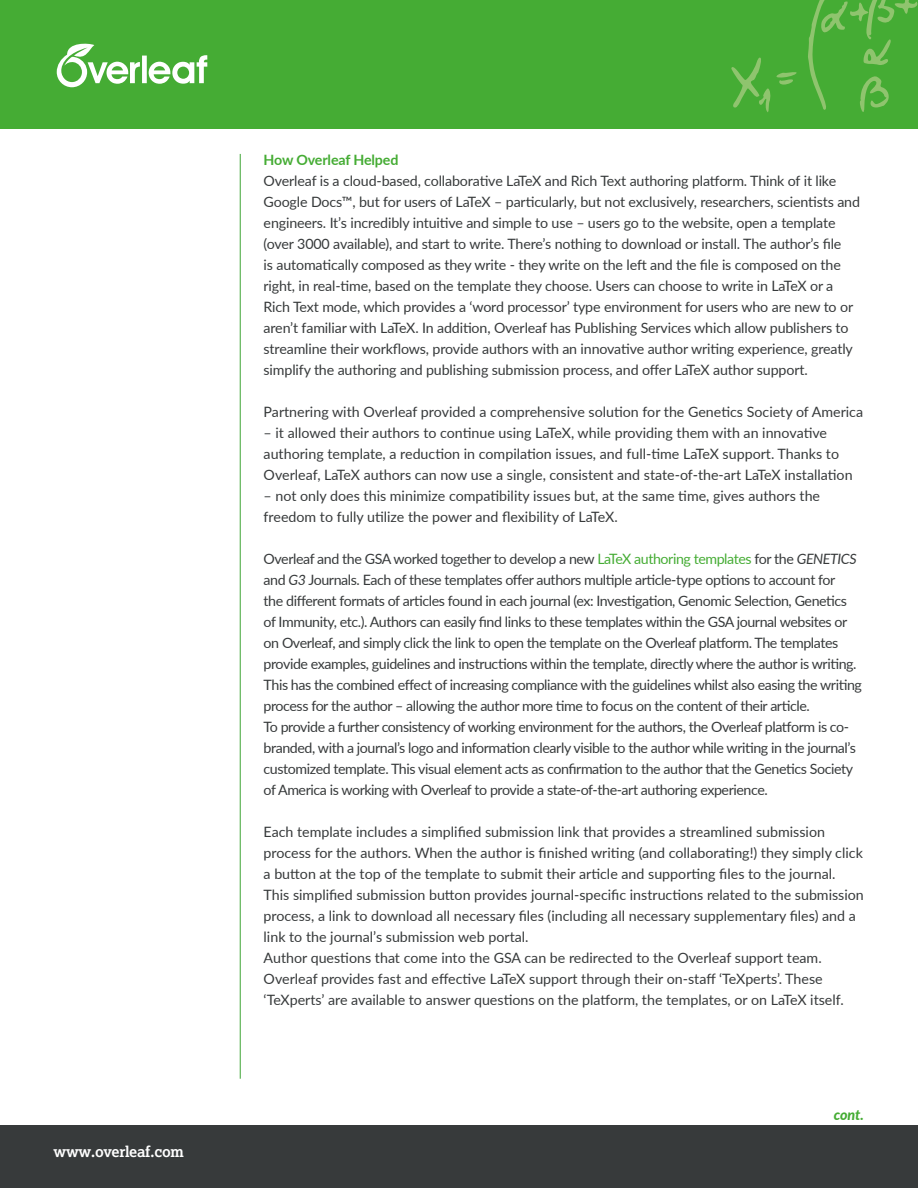
<style>
.page{position:relative;width:918px;height:1188px;background:#fff}
.page>*{position:absolute;margin:0;border:0;box-sizing:border-box;transform-origin:0 0}
.Body{font:700 15px "Lexia";letter-spacing:-.02em;color:#fff}
.Body-2{font:14.25px/21px "Lato";letter-spacing:-.01em;color:#373a3b}
.Body-3{font:14.25px/21px "Lato";letter-spacing:-.03em;color:#373a3b}
.Body-4{font:700 14.25px "Lato";letter-spacing:-.01em;color:#45ac34}
.Body-5{font:italic 800 14.25px "Lato";color:#45ac34}
.s1{color:#45ac34}
.s2{font-style:italic}
</style>
<div class="page">
<div style="left:0;top:0;width:918px;height:128px;background:#45ac34"></div>
<div style="left:0;top:1125px;width:918px;height:63px;background:#373a3b"></div>
<svg style="left:57px;top:43px;width:150px;height:44px"></svg>
<svg style="left:731px;top:0;width:187px;height:129px"></svg>
<hr style="left:240px;top:154px;width:1px;height:925px;background:#3fa535">
<p class="Body" style="left:54px;top:1142px;width:132px">www.overleaf.com</p>
<p class="Body-4" style="left:264px;top:150px;width:136px">How Overleaf Helped</p>
<p class="Body-2" style="left:264px;top:170px;width:598px">Overleaf is a cloud-based, collaborative LaTeX and Rich Text authoring platform. Think of it like Google Docs™, but for users of LaTeX – particularly, but not exclusively, researchers, scientists and engineers. It’s incredibly intuitive and simple to use – users go to the website, open a template (over 3000 available), and start to write. There’s nothing to download or install. The author’s file<br>is automatically composed as they write - they write on the left and the file is composed on the right, in real-time, based on the template they choose. Users can choose to write in LaTeX or a Rich Text mode, which provides a ‘word processor’ type environment for users who are new to or aren’t familiar with LaTeX. In addition, Overleaf has Publishing Services which allow publishers to streamline their workflows, provide authors with an innovative author writing experience, greatly simplify the authoring and publishing submission process, and offer LaTeX author support.</p>
<p class="Body-2" style="left:264px;top:401px;width:601px">Partnering with Overleaf provided a comprehensive solution for the Genetics Society of America</p>
<p class="Body-2" style="left:264px;top:422px;width:591px">– it allowed their authors to continue using LaTeX, while providing them with an innovative authoring template, a reduction in compilation issues, and full-time LaTeX support. Thanks to<br>Overleaf, LaTeX authors can now use a single, consistent and state-of-the-art LaTeX installation</p>
<p class="Body-2" style="left:264px;top:485px;width:558px">– not only does this minimize compatibility issues but, at the same time, gives authors the freedom to fully utilize the power and flexibility of LaTeX.</p>
<p class="Body-3" style="left:264px;top:548px;width:600px">Overleaf and the GSA worked together to develop a new <span class="s1">LaTeX authoring templates</span> for the <span class="s2">GENETICS </span>and <span class="s2">G3</span> Journals. Each of these templates offer authors multiple article-type options to account for<br>the different formats of articles found in each journal (ex: Investigation, Genomic Selection, Genetics of Immunity, etc.). Authors can easily find links to these templates within the GSA journal websites or on Overleaf, and simply click the link to open the template on the Overleaf platform. The templates provide examples, guidelines and instructions within the template, directly where the author is writing.<br>This has the combined effect of increasing compliance with the guidelines whilst also easing the writing process for the author – allowing the author more time to focus on the content of their article.</p>
<p class="Body-3" style="left:264px;top:716px;width:594px">To provide a further consistency of working environment for the authors, the Overleaf platform is co&shy;branded, with a journal’s logo and information clearly visible to the author while writing in the journal’s customized template. This visual element acts as confirmation to the author that the Genetics Society of America is working with Overleaf to provide a state-of-the-art authoring experience.</p>
<p class="Body-2" style="left:264px;top:821px;width:602px">Each template includes a simplified submission link that provides a streamlined submission process for the authors. When the author is finished writing (and collaborating!) they simply click a button at the top of the template to submit their article and supporting files to the journal.<br>This simplified submission button provides journal-specific instructions related to the submission process, a link to download all necessary files (including all necessary supplementary files) and a link to the journal’s submission web portal.</p>
<p class="Body-2" style="left:264px;top:947px;width:582px">Author questions that come into the GSA can be redirected to the Overleaf support team.<br>Overleaf provides fast and effective LaTeX support through their on-staff ‘TeXperts’. These ‘TeXperts’ are available to answer questions on the platform, the templates, or on LaTeX itself.</p>
<p class="Body-5" style="left:834px;top:1104px;width:32px">cont.</p>
</div>
